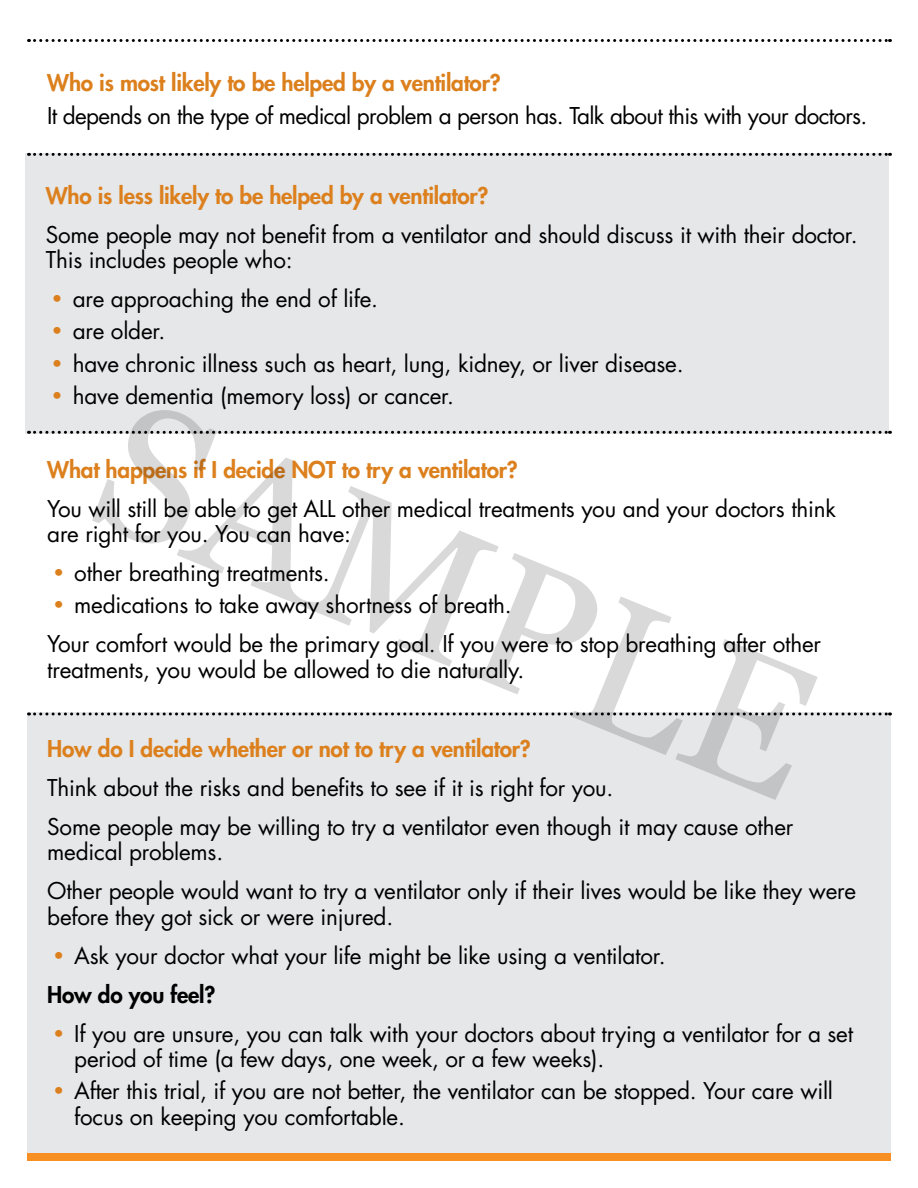
<style>
.page{position:relative;width:918px;height:1188px;background:#fff}
.page>*{position:absolute;margin:0;border:0;box-sizing:border-box;transform-origin:0 0}
.t1{font:187.5px "Georgia";color:#000}
.t2{font:22.5px/25.5px "Futura Std";letter-spacing:-.01em;color:#000}
.t3{font:800 22.5px "Futura Std";letter-spacing:-.01em;color:#dc801e}
.t4{font:22.5px "Futura Std";letter-spacing:-.03em;color:#000}
.s1{font-family:"Myriad Pro";font-size:33px;color:#dc801e}
.s2{font-weight:800}
</style>
<div class="page">
<svg style="left:35px;top:39px;width:856px;height:3px"></svg>
<div style="left:26px;top:153px;width:864px;height:281px;background:#e6e7e8"></div>
<div style="left:27px;top:712px;width:864px;height:442px;background:#e6e7e8"></div>
<svg style="left:35px;top:153px;width:856px;height:3px"></svg>
<svg style="left:35px;top:431px;width:856px;height:3px"></svg>
<svg style="left:35px;top:712px;width:856px;height:4px"></svg>
<div style="left:27px;top:1154px;width:864px;height:7px;background:#f78f22"></div>
<p class="t3" style="left:47px;top:69px;width:455px">Who is most likely to be helped by a ventilator?</p>
<p class="t4" style="left:47px;top:101px;width:822px">It depends on the type of medical problem a person has. Talk about this with your doctors.</p>
<p class="t3" style="left:46px;top:181px;width:444px">Who is less likely to be helped by a ventilator?</p>
<p class="t2" style="left:46px;top:222px;width:814px">Some people may not benefit from a ventilator and should discuss it with their doctor.<br>This includes people who:</p>
<p class="t2" style="left:52px;top:286px;width:327px"><span class="s1">•</span> are approaching the end of life.</p>
<p class="t2" style="left:52px;top:319px;width:114px"><span class="s1">•</span> are older.</p>
<p class="t2" style="left:52px;top:351px;width:633px"><span class="s1">•</span> have chronic illness such as heart, lung, kidney, or liver disease.</p>
<p class="t2" style="left:52px;top:383px;width:403px"><span class="s1">•</span> have dementia (memory loss) or cancer.</p>
<h1 class="t1" style="left:149px;top:353px;width:756px;rotate:22deg">SAMPLE</h1>
<p class="t3" style="left:47px;top:455px;width:472px">What happens if I decide NOT to try a ventilator?</p>
<p class="t2" style="left:47px;top:496px;width:790px">You will still be able to get ALL other medical treatments you and your doctors think are right for you. You can have:</p>
<p class="t2" style="left:54px;top:560px;width:277px"><span class="s1">•</span> other breathing treatments.</p>
<p class="t2" style="left:47px;top:586px;width:775px;line-height:39px;text-indent:7px"><span class="s1">•</span> medications to take away shortness of breath.<br>Your comfort would be the primary goal. If you were to stop breathing after other</p>
<p class="t2" style="left:47px;top:657px;width:479px">treatments, you would be allowed to die naturally.</p>
<p class="t3" style="left:47px;top:734px;width:485px">How do I decide whether or not to try a ventilator?</p>
<p class="t2" style="left:47px;top:768px;width:748px;line-height:39px">Think about the risks and benefits to see if it is right for you.<br>Some people may be willing to try a ventilator even though it may cause other</p>
<p class="t2" style="left:47px;top:833px;width:811px;line-height:39px">medical problems.<br>Other people would want to try a ventilator only if their lives would be like they were</p>
<p class="t2" style="left:47px;top:904px;width:348px">before they got sick or were injured.</p>
<p class="t2" style="left:47px;top:936px;width:620px;line-height:39px;text-indent:7px"><span class="s1">•</span> Ask your doctor what your life might be like using a ventilator.<br><span class="s2">How do you feel?</span></p>
<p class="t2" style="left:74px;top:1021px;width:780px;text-indent:-20px"><span class="s1">•</span> If you are unsure, you can talk with your doctors about trying a ventilator for a set period of time (a few days, one week, or a few weeks).</p>
<p class="t2" style="left:74px;top:1079px;width:760px;text-indent:-20px"><span class="s1">•</span> After this trial, if you are not better, the ventilator can be stopped. Your care will focus on keeping you comfortable.</p>
</div>
